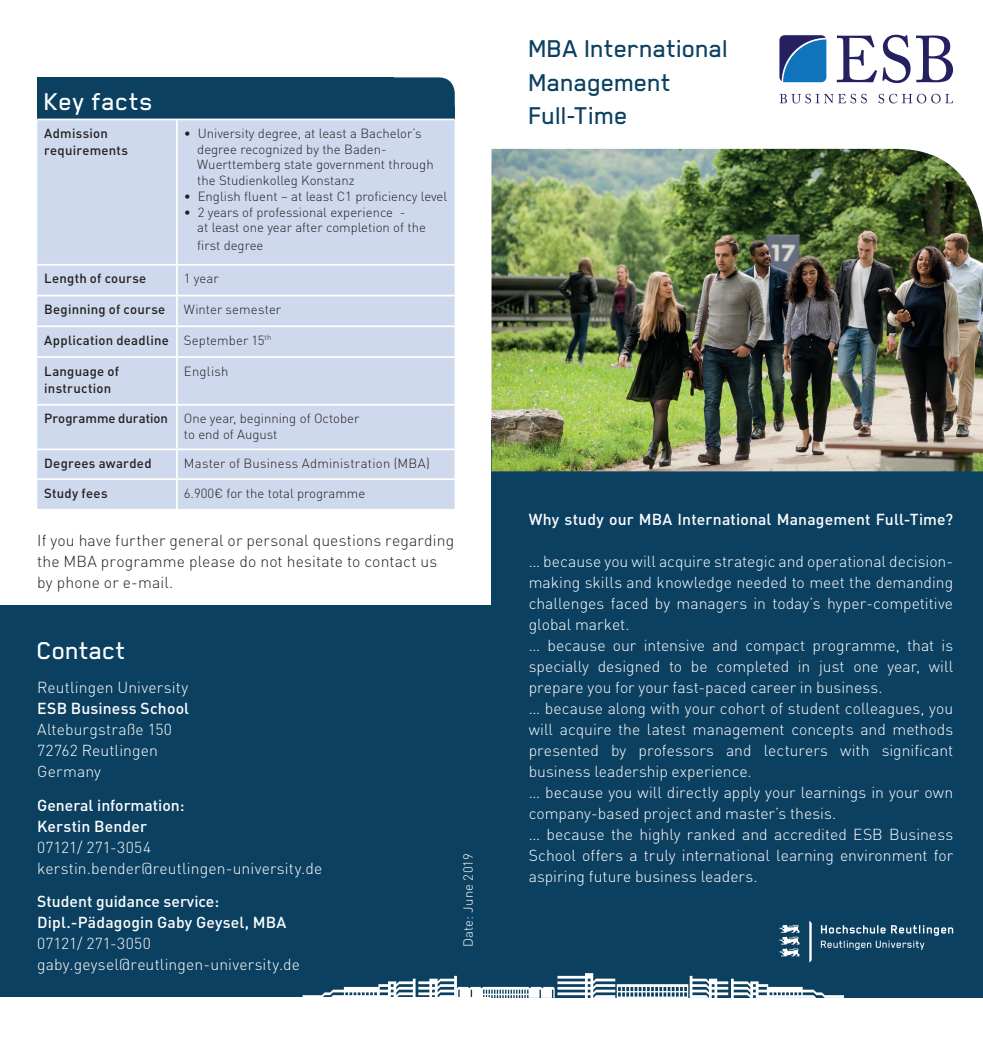
<style>
.page{position:relative;width:983px;height:1042px;background:#fff}
.page>*{position:absolute;margin:0;border:0;box-sizing:border-box;transform-origin:0 0}
.Überschrift_2{font:500 28px/33.6px "Blender Pro";letter-spacing:-.005em;color:#0b4061}
.Tabelle_Überschrift{font:500 28px "Blender Pro";letter-spacing:.015em;color:#fff}
.Überschrift_2-2{font:500 28px "Blender Pro";letter-spacing:.005em;color:#fff}
.Fliesstext_E{font:300 15.75px/21px "DINOT";letter-spacing:.005em;color:#fff;text-align:justify}
.Fliesstext_E-2{font:500 15.75px "DINOT";letter-spacing:.01em;color:#fff}
.Fliesstext_E-3{font:300 15.75px/21px "DINOT";letter-spacing:.01em;color:#231f20}
.Fliesstext_D{font:300 15.75px/21px "DINOT";letter-spacing:.01em;color:#fff}
.Tabelle_Inhalt_norma{font:300 13.12px/15.8px "DINOT";color:#231f20}
.Tabelle_Inhalt_fett{font:500 13.12px/17.5px "DINOT";letter-spacing:.02em;color:#231f20}
.Tabelle_Inhalt_fett-2{font:500 13.12px "DINOT";color:#231f20}
.Fliesstext_D-2{font:300 13.12px "DINOT";letter-spacing:.015em;color:#fff}
.Tabelle_Inhalt_norma-2{font:300 13.12px "DINOT";letter-spacing:.02em;color:#231f20}
.s1{font-weight:500}
</style>
<div class="page">
<div style="left:491px;top:420px;width:491px;height:578px;background:#0b4061"></div>
<svg style="left:779px;top:924px;width:20px;height:32px"></svg>
<svg style="left:809px;top:920px;width:2px;height:42px"></svg>
<svg style="left:820px;top:925px;width:132px;height:25px"></svg>
<div style="left:0;top:605px;width:491px;height:392px;background:#0b4061"></div>
<img style="left:491px;top:149px;width:491px;height:322px">
<div style="left:37px;top:77px;width:417px;height:42px;background:#0b4061"></div>
<div style="left:37px;top:120px;width:417px;height:389px;background:#cfd9ed"></div>
<hr style="left:176px;top:406px;width:2px;height:42px;background:#fff">
<hr style="left:176px;top:266px;width:2px;height:29px;background:#fff">
<hr style="left:176px;top:296px;width:2px;height:29px;background:#fff">
<hr style="left:176px;top:327px;width:2px;height:29px;background:#fff">
<hr style="left:176px;top:358px;width:2px;height:46px;background:#fff">
<hr style="left:176px;top:120px;width:2px;height:144px;background:#fff">
<hr style="left:176px;top:450px;width:2px;height:28px;background:#fff">
<hr style="left:176px;top:480px;width:2px;height:29px;background:#fff">
<hr style="left:37px;top:264px;width:140px;height:2px;background:#fff">
<hr style="left:37px;top:295px;width:140px;height:1px;background:#fff">
<hr style="left:37px;top:325px;width:140px;height:2px;background:#fff">
<hr style="left:37px;top:356px;width:140px;height:2px;background:#fff">
<hr style="left:177px;top:264px;width:277px;height:2px;background:#fff">
<hr style="left:177px;top:295px;width:277px;height:1px;background:#fff">
<hr style="left:177px;top:325px;width:277px;height:2px;background:#fff">
<hr style="left:177px;top:356px;width:277px;height:2px;background:#fff">
<hr style="left:37px;top:404px;width:140px;height:2px;background:#fff">
<hr style="left:177px;top:404px;width:277px;height:2px;background:#fff">
<hr style="left:37px;top:448px;width:140px;height:2px;background:#fff">
<hr style="left:177px;top:448px;width:277px;height:2px;background:#fff">
<hr style="left:37px;top:478px;width:140px;height:2px;background:#fff">
<hr style="left:177px;top:478px;width:277px;height:2px;background:#fff">
<svg style="left:394px;top:77px;width:60px;height:12px"></svg>
<svg style="left:836px;top:36px;width:40px;height:46px"></svg>
<svg style="left:882px;top:35px;width:70px;height:48px"></svg>
<svg style="left:779px;top:94px;width:87px;height:9px"></svg>
<svg style="left:878px;top:94px;width:74px;height:9px"></svg>
<svg style="left:779px;top:35px;width:47px;height:47px;background:#2766a6"></svg>
<svg style="left:302px;top:973px;width:541px;height:25px"></svg>
<p class="Tabelle_Überschrift" style="left:44px;top:86px;width:111px">Key facts</p>
<p class="Tabelle_Inhalt_fett" style="left:44px;top:124px;width:85px">Admission requirements</p>
<p class="Tabelle_Inhalt_norma" style="left:197px;top:125px;width:238px;text-indent:-13px">• University degree, at least a Bachelor’s degree recognized by the Baden-Wuerttemberg state government through the Studienkolleg Konstanz</p>
<p class="Tabelle_Inhalt_norma" style="left:184px;top:188px;width:265px">• English fluent – at least C1 proficiency level</p>
<p class="Tabelle_Inhalt_norma" style="left:197px;top:203px;width:230px;text-indent:-13px">• 2 years of professional experience -<br>at least one year after completion of the</p>
<p class="Tabelle_Inhalt_norma" style="left:197px;top:237px;width:68px">first degree</p>
<p class="Tabelle_Inhalt_fett" style="left:44px;top:269px;width:104px">Length of course</p>
<p class="Tabelle_Inhalt_norma" style="left:184px;top:270px;width:37px">1 year</p>
<p class="Tabelle_Inhalt_fett" style="left:44px;top:300px;width:123px">Beginning of course</p>
<p class="Tabelle_Inhalt_norma" style="left:184px;top:301px;width:99px">Winter semester</p>
<p class="Tabelle_Inhalt_fett" style="left:44px;top:331px;width:126px">Application deadline</p>
<p class="Tabelle_Inhalt_norma" style="left:184px;top:332px;width:89px">September 15<sup>th</sup></p>
<p class="Tabelle_Inhalt_fett" style="left:44px;top:361px;width:76px">Language of instruction</p>
<p class="Tabelle_Inhalt_norma-2" style="left:184px;top:362px;width:46px">English</p>
<p class="Tabelle_Inhalt_fett-2" style="left:44px;top:409px;width:125px">Programme duration</p>
<p class="Tabelle_Inhalt_norma" style="left:184px;top:410px;width:177px">One year, beginning of October to end of August</p>
<p class="Tabelle_Inhalt_fett" style="left:44px;top:454px;width:109px">Degrees awarded</p>
<p class="Tabelle_Inhalt_norma" style="left:184px;top:455px;width:247px">Master of Business Administration (MBA)</p>
<p class="Tabelle_Inhalt_fett" style="left:44px;top:483px;width:65px">Study fees</p>
<p class="Tabelle_Inhalt_norma" style="left:184px;top:484px;width:183px">6.900€ for the total programme</p>
<p class="Fliesstext_E-3" style="left:37px;top:529px;width:418px">If you have further general or personal questions regarding the MBA programme please do not hesitate to contact us by phone or e-mail.</p>
<p class="Überschrift_2-2" style="left:37px;top:636px;width:90px">Contact</p>
<p class="Fliesstext_D" style="left:37px;top:676px;width:152px">Reutlingen University</p>
<p class="Fliesstext_D" style="left:37px;top:697px;width:153px"><span class="s1">ESB Business School<br></span>Alteburgstraße 150<br>72762 Reutlingen<br>Germany</p>
<p class="Fliesstext_E-2" style="left:37px;top:794px;width:149px">General information:</p>
<p class="Fliesstext_E" style="left:37px;top:815px;width:115px"><span class="s1">Kerstin Bender<br></span>07121/ 271-3054</p>
<p class="Fliesstext_E" style="left:37px;top:857px;width:286px">kerstin.bender@reutlingen-university.de</p>
<p class="Fliesstext_E-2" style="left:37px;top:891px;width:183px">Student guidance service:</p>
<p class="Fliesstext_E-2" style="left:37px;top:912px;width:250px">Dipl.-Pädagogin Gaby Geysel, MBA</p>
<p class="Fliesstext_E" style="left:37px;top:932px;width:264px">07121/ 271-3050 gaby.geysel@reutlingen-university.de</p>
<p class="Fliesstext_D-2" style="left:459px;top:947px;width:95px;rotate:-90deg">Date: June 2019</p>
<p class="Überschrift_2" style="left:528px;top:31px;width:202px">MBA International<br>Management<br>Full-Time</p>
<p class="Fliesstext_E-2" style="left:528px;top:509px;width:426px">Why study our MBA International Management Full-Time?</p>
<p class="Fliesstext_E" style="left:528px;top:550px;width:426px">… because you will acquire strategic and operational decision&shy;making skills and knowledge needed to meet the demanding challenges faced by managers in today’s hyper-competitive global market.</p>
<p class="Fliesstext_E" style="left:528px;top:634px;width:426px">… because our intensive and compact programme, that is specially designed to be completed in just one year, will prepare you for your fast-paced career in business.</p>
<p class="Fliesstext_E" style="left:528px;top:697px;width:426px">… because along with your cohort of student colleagues, you will acquire the latest management concepts and methods presented by professors and lecturers with significant business leadership experience.</p>
<p class="Fliesstext_E" style="left:528px;top:781px;width:426px">… because you will directly apply your learnings in your own company-based project and master’s thesis.</p>
<p class="Fliesstext_E" style="left:528px;top:823px;width:426px">… because the highly ranked and accredited ESB Business School offers a truly international learning environment for aspiring future business leaders.</p>
</div>
